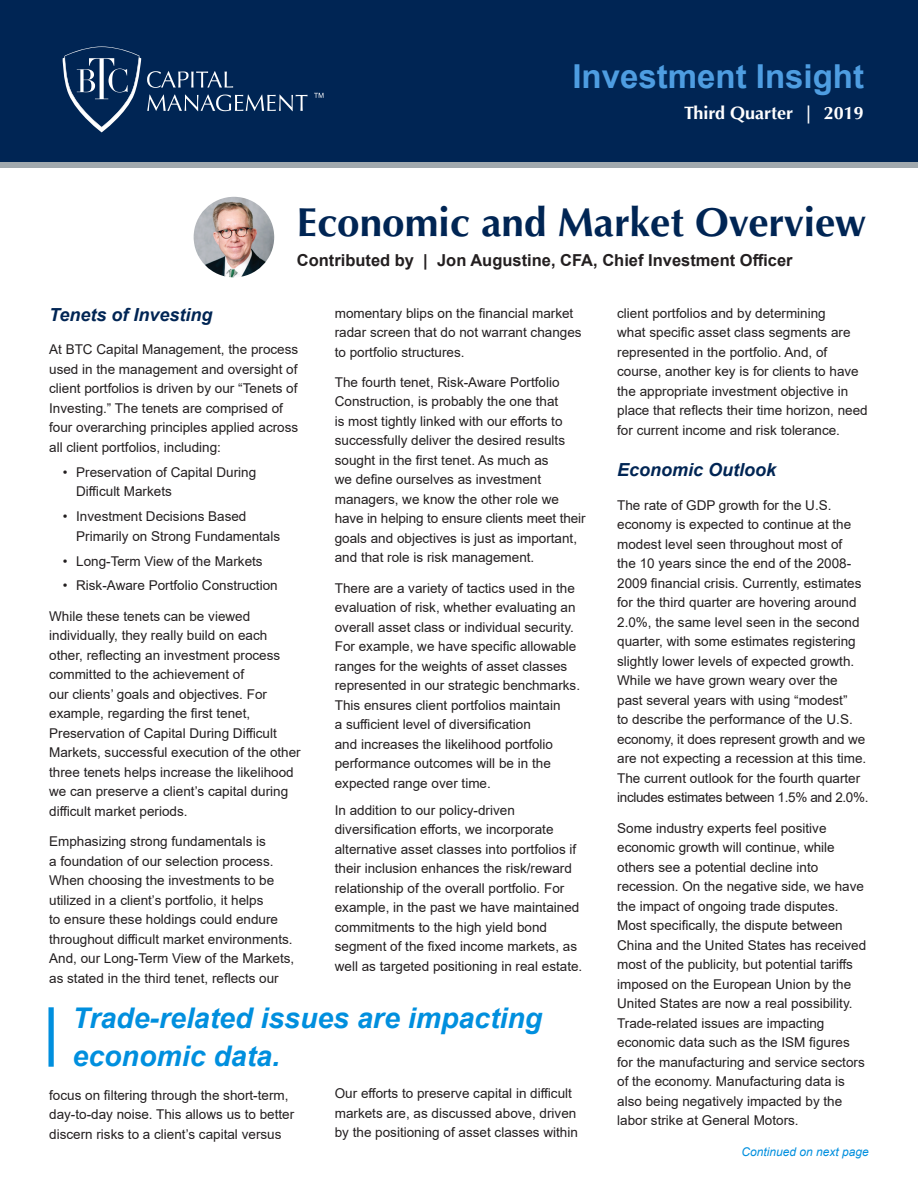
<style>
.page{position:relative;width:918px;height:1188px;background:#fff}
.page>*{position:absolute;margin:0;border:0;box-sizing:border-box;transform-origin:0 0}
.Article_Headline{font:700 40.5px "Optima LT Std";color:#002554}
.Body{font:700 33px "Arial";color:#4e9de1}
.Commentary_Text{font:italic 700 28.5px/37.5px "Arial";color:#008fde}
.Subtitle{font:italic 700 18px "Arial";color:#002554}
.t1{font:700 18px "Optima LT Std";color:#fff}
.Contributed_by{font:700 16.5px "Arial";color:#231f20}
.Body-2{font:13.5px/19.5px "Arial";color:#231f20}
.Subtitle-2{font:italic 12px "Arial";color:#008fde}
</style>
<div class="page">
<div style="left:0;top:0;width:918px;height:165px;background:#002554"></div>
<svg style="left:147px;top:71px;width:86px;height:17px"></svg>
<svg style="left:147px;top:95px;width:161px;height:16px"></svg>
<svg style="left:314px;top:93px;width:9px;height:5px"></svg>
<svg style="left:63px;top:46px;width:78px;height:86px"></svg>
<div style="left:0;top:162px;width:918px;height:6px;background:#a1a9ae"></div>
<img style="left:194px;top:197px;width:80px;height:80px;border-radius:40px">
<div style="left:48px;top:1007px;width:6px;height:60px;background:#008fde"></div>
<p class="Body" style="left:572px;top:53px;width:293px">Investment Insight</p>
<p class="t1" style="left:684px;top:102px;width:181px">Third Quarter | 2019</p>
<p class="Article_Headline" style="left:297px;top:198px;width:571px">Economic and Market Overview</p>
<p class="Contributed_by" style="left:297px;top:249px;width:497px">Contributed by | Jon Augustine, CFA, Chief Investment Officer</p>
<p class="Subtitle" style="left:49px;top:303px;width:165px">Tenets of Investing</p>
<p class="Body-2" style="left:49px;top:340px;width:251px">At BTC Capital Management, the process used in the management and oversight of client portfolios is driven by our “Tenets of Investing.” The tenets are comprised of four overarching principles applied across all client portfolios, including:</p>
<p class="Body-2" style="left:76px;top:462px;width:182px;text-indent:-14px">• Preservation of Capital During<br>Difficult Markets</p>
<p class="Body-2" style="left:76px;top:507px;width:206px;text-indent:-14px">• Investment Decisions Based<br>Primarily on Strong Fundamentals</p>
<p class="Body-2" style="left:63px;top:551px;width:202px">• Long-Term View of the Markets</p>
<p class="Body-2" style="left:63px;top:576px;width:217px">• Risk-Aware Portfolio Construction</p>
<p class="Body-2" style="left:49px;top:606px;width:253px">While these tenets can be viewed individually, they really build on each other, reflecting an investment process committed to the achievement of<br>our clients’ goals and objectives. For example, regarding the first tenet, Preservation of Capital During Difficult Markets, successful execution of the other three tenets helps increase the likelihood we can preserve a client’s capital during difficult market periods.</p>
<p class="Body-2" style="left:49px;top:832px;width:247px">Emphasizing strong fundamentals is<br>a foundation of our selection process.<br>When choosing the investments to be utilized in a client’s portfolio, it helps<br>to ensure these holdings could endure throughout difficult market environments.<br>And, our Long-Term View of the Markets, as stated in the third tenet, reflects our</p>
<p class="Body-2" style="left:335px;top:303px;width:248px">momentary blips on the financial market radar screen that do not warrant changes to portfolio structures.</p>
<p class="Body-2" style="left:335px;top:372px;width:252px">The fourth tenet, Risk-Aware Portfolio Construction, is probably the one that<br>is most tightly linked with our efforts to successfully deliver the desired results sought in the first tenet. As much as<br>we define ourselves as investment managers, we know the other role we have in helping to ensure clients meet their goals and objectives is just as important, and that role is risk management.</p>
<p class="Body-2" style="left:335px;top:578px;width:247px">There are a variety of tactics used in the evaluation of risk, whether evaluating an overall asset class or individual security.<br>For example, we have specific allowable ranges for the weights of asset classes represented in our strategic benchmarks.<br>This ensures client portfolios maintain<br>a sufficient level of diversification<br>and increases the likelihood portfolio performance outcomes will be in the expected range over time.</p>
<p class="Body-2" style="left:335px;top:800px;width:249px">In addition to our policy-driven diversification efforts, we incorporate alternative asset classes into portfolios if their inclusion enhances the risk/reward relationship of the overall portfolio. For example, in the past we have maintained commitments to the high yield bond segment of the fixed income markets, as well as targeted positioning in real estate.</p>
<p class="Commentary_Text" style="left:72px;top:1000px;width:471px">Trade-related issues are impacting economic data.</p>
<p class="Body-2" style="left:49px;top:1085px;width:247px">focus on filtering through the short-term, day-to-day noise. This allows us to better discern risks to a client’s capital versus</p>
<p class="Body-2" style="left:335px;top:1084px;width:245px">Our efforts to preserve capital in difficult markets are, as discussed above, driven by the positioning of asset classes within</p>
<p class="Body-2" style="left:617px;top:303px;width:252px">client portfolios and by determining<br>what specific asset class segments are represented in the portfolio. And, of course, another key is for clients to have the appropriate investment objective in place that reflects their time horizon, need for current income and risk tolerance.</p>
<p class="Subtitle" style="left:617px;top:458px;width:161px">Economic Outlook</p>
<p class="Body-2" style="left:617px;top:495px;width:253px">The rate of GDP growth for the U.S. economy is expected to continue at the modest level seen throughout most of<br>the 10 years since the end of the 2008- 2009 financial crisis. Currently, estimates for the third quarter are hovering around 2.0%, the same level seen in the second quarter, with some estimates registering slightly lower levels of expected growth.<br>While we have grown weary over the<br>past several years with using “modest”<br>to describe the performance of the U.S. economy, it does represent growth and we are not expecting a recession at this time.<br>The current outlook for the fourth quarter includes estimates between 1.5% and 2.0%.</p>
<p class="Body-2" style="left:617px;top:818px;width:251px">Some industry experts feel positive economic growth will continue, while others see a potential decline into recession. On the negative side, we have the impact of ongoing trade disputes.<br>Most specifically, the dispute between China and the United States has received most of the publicity, but potential tariffs imposed on the European Union by the United States are now a real possibility.<br>Trade-related issues are impacting economic data such as the ISM figures for the manufacturing and service sectors of the economy. Manufacturing data is also being negatively impacted by the labor strike at General Motors.</p>
<p class="Subtitle-2" style="left:741px;top:1144px;width:129px">Continued on next page</p>
</div>
